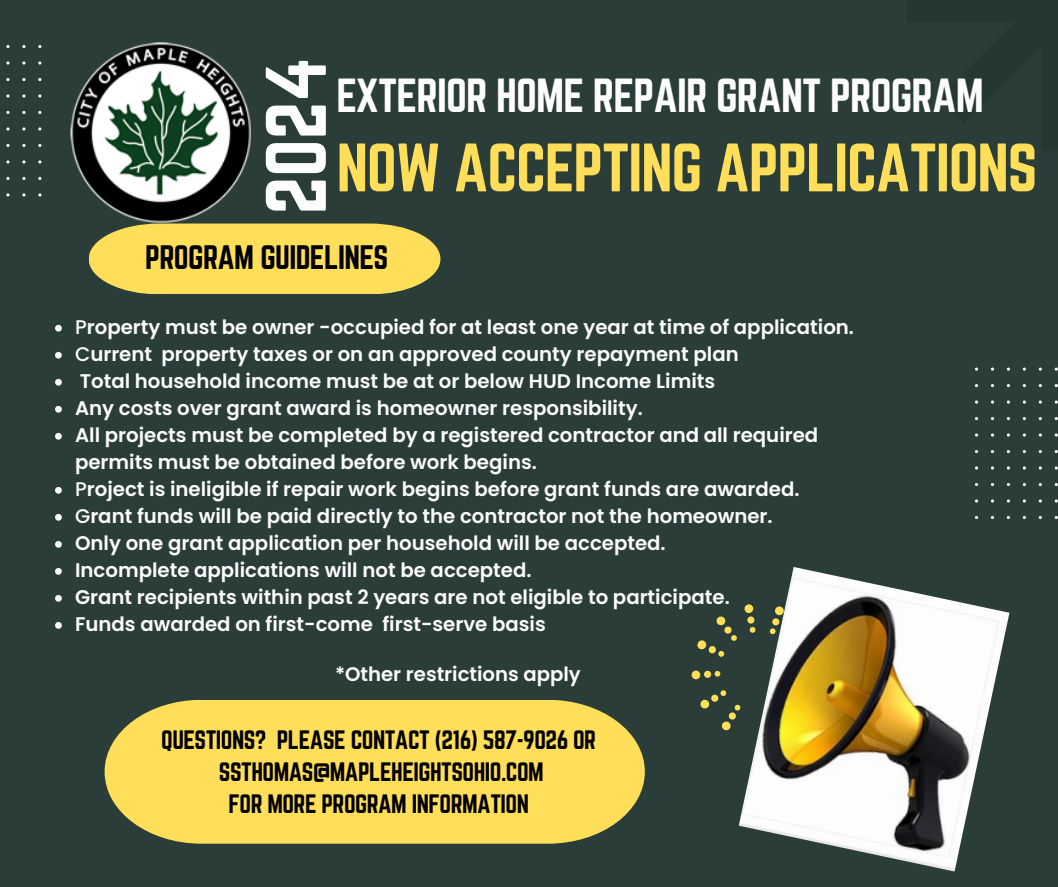
<style>
.page{position:relative;width:1058px;height:887px;background:#fff}
.page>*{position:absolute;margin:0;border:0;box-sizing:border-box;transform-origin:0 0}
.t1{font:75px "Norwester";color:#fdfdfd}
.t2{font:59.85px "Norwester";letter-spacing:-.02em;color:#ffde59}
.t3{font:41.85px "Norwester";letter-spacing:-.02em;color:#fdfdfd}
.t4{font:29.7px "Norwester";letter-spacing:-.02em;color:#000}
.t5{font:23.25px/32px "Norwester";letter-spacing:-.02em;color:#000;text-align:center}
.t6{font:600 19.65px/27px "Poppins";color:#fdfdfd}
.s1{font-weight:500}
</style>
<div class="page">
<div style="left:0;top:0;width:1058px;height:886px;background:#2b3d38"></div>
<img style="left:739px;top:567px;width:270px;height:304px">
<svg style="left:105px;top:700px;width:539px;height:143px;background:#efd256"></svg>
<svg style="left:975px;top:367px;width:82px;height:152px"></svg>
<svg style="left:6px;top:45px;width:35px;height:151px"></svg>
<svg style="left:89px;top:223px;width:351px;height:71px;background:#ebcf56"></svg>
<svg style="left:691px;top:581px;width:95px;height:151px"></svg>
<svg style="left:55px;top:325px;width:7px;height:6px"></svg>
<svg style="left:55px;top:352px;width:7px;height:6px"></svg>
<svg style="left:55px;top:379px;width:7px;height:6px"></svg>
<svg style="left:55px;top:406px;width:7px;height:6px"></svg>
<svg style="left:55px;top:433px;width:7px;height:6px"></svg>
<svg style="left:55px;top:487px;width:7px;height:6px"></svg>
<svg style="left:55px;top:514px;width:7px;height:6px"></svg>
<svg style="left:55px;top:541px;width:7px;height:6px"></svg>
<svg style="left:55px;top:568px;width:7px;height:6px"></svg>
<svg style="left:55px;top:595px;width:7px;height:6px"></svg>
<svg style="left:55px;top:622px;width:7px;height:6px"></svg>
<img style="left:71px;top:42px;width:180px;height:181px">
<h1 class="t1" style="left:251px;top:214px;width:159px;rotate:-90deg">2024</h1>
<p class="t3" style="left:336px;top:70px;width:648px">EXTERIOR HOME REPAIR GRANT PROGRAM</p>
<p class="t2" style="left:336px;top:131px;width:702px">NOW ACCEPTING APPLICATIONS</p>
<p class="t4" style="left:145px;top:239px;width:245px">PROGRAM GUIDELINES</p>
<h3 class="t6" style="left:75px;top:313px;width:780px"><span class="s1">P</span>roperty must be owner -occupied for at least one year at time of application.</h3>
<h2 class="t6" style="left:75px;top:340px;width:665px"><span class="s1">C</span>urrent property taxes or on an approved county repayment plan</h2>
<h4 class="t6" style="left:80px;top:367px;width:637px">Total household income must be at or below HUD Income Limits</h4>
<p class="t6" style="left:75px;top:394px;width:569px">Any costs over grant award is homeowner responsibility.</p>
<p class="t6" style="left:75px;top:421px;width:744px">All projects must be completed by a registered contractor and all required permits must be obtained before work begins.</p>
<p class="t6" style="left:75px;top:475px;width:726px"><span class="s1">P</span>roject is ineligible if repair work begins before grant funds are awarded.</p>
<p class="t6" style="left:75px;top:502px;width:699px"><span class="s1">G</span>rant funds will be paid directly to the contractor not the homeowner.</p>
<p class="t6" style="left:75px;top:529px;width:592px">Only one grant application per household will be accepted.</p>
<p class="t6" style="left:75px;top:556px;width:458px">Incomplete applications will not be accepted.</p>
<p class="t6" style="left:75px;top:583px;width:656px">Grant recipients within past 2 years are not eligible to participate.</p>
<p class="t6" style="left:75px;top:610px;width:472px">Funds awarded on first-come first-serve basis</p>
<p class="t6" style="left:335px;top:660px;width:247px">*Other restrictions apply</p>
<p class="t5" style="left:161px;top:723px;width:436px">QUESTIONS? PLEASE CONTACT (216) 587-9026 OR<br>SSTHOMAS@MAPLEHEIGHTSOHIO.COM<br>FOR MORE PROGRAM INFORMATION</p>
</div>
